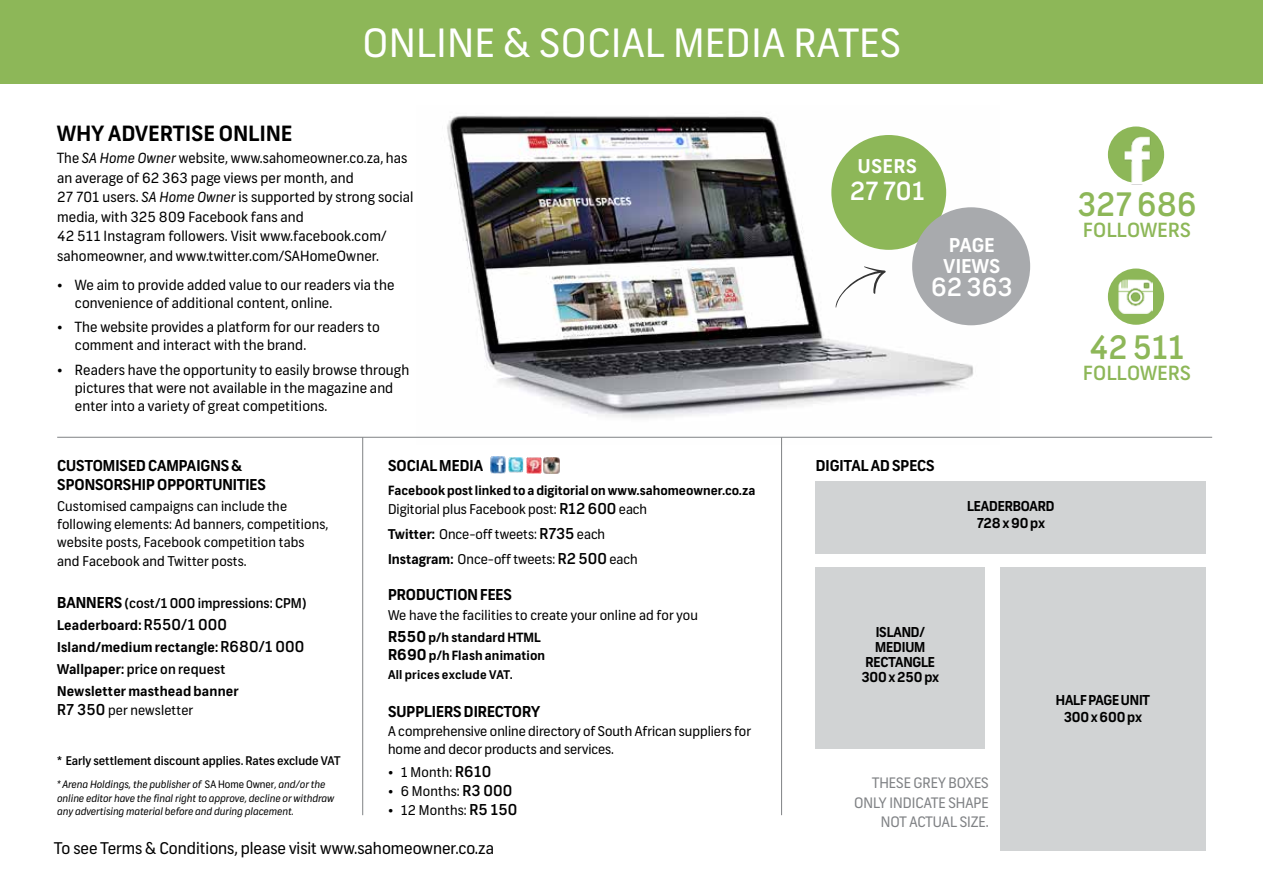
<style>
.page{position:relative;width:1263px;height:893px;background:#fff}
.page>*{position:absolute;margin:0;border:0;box-sizing:border-box;transform-origin:0 0}
.t1{font:39px "Frank";letter-spacing:.02em;color:#fff}
.t2{font:500 32.25px "Frank";color:#8db758;scale:.96 1}
.t3{font:500 25.05px "Frank";color:#fff}
.t4{font:700 21px "Frank";letter-spacing:.02em;color:#000}
.t5{font:500 19.5px "Frank";letter-spacing:.02em;color:#8db758}
.t6{font:700 19.05px/20.4px "Frank";letter-spacing:.02em;color:#fff}
.t7{font:16.2px "Frank";color:#000}
.t8{font:700 15px/18.6px "Frank";color:#000}
.t9{font:14.4px/19.2px "Frank";color:#808285;text-align:right}
.t10{font:14.1px/19.5px "Frank";letter-spacing:.01em;color:#000}
.t11{font:700 13.65px/15.1px "Frank";letter-spacing:-.01em;color:#000;text-align:center}
.t12{font:13.5px/18.1px "Frank";letter-spacing:.01em;color:#000}
.t13{font:700 13.5px/22px "Frank";letter-spacing:.01em;color:#000}
.t14{font:700 12.75px/18px "Frank";color:#000}
.t15{font:500 12px "Frank";color:#000}
.t16{font:700 12px "Frank";letter-spacing:.02em;color:#000}
.t17{font:italic 10.35px/13.5px "Frank";color:#000}
.s1{font-style:italic}
.s2{font-size:15px}
.s3{font-weight:500}
.s4{font-weight:500;font-size:15px}
.s5{font-weight:700}
.s6{font-style:normal}
</style>
<div class="page">
<div style="left:0;top:0;width:1263px;height:83px;background:#8db758"></div>
<img style="left:417px;top:115px;width:582px;height:329px">
<div style="left:831px;top:135px;width:115px;height:115px;background:#8db758;border-radius:50%"></div>
<div style="left:912px;top:207px;width:118px;height:118px;background:#a8aaad;border-radius:50%"></div>
<svg style="left:835px;top:266px;width:51px;height:42px"></svg>
<div style="left:1108px;top:126px;width:56px;height:57px;background:#8db758;border-radius:50%"></div>
<img style="left:1117px;top:128px;width:43px;height:57px">
<div style="left:1108px;top:268px;width:56px;height:57px;background:#8db758;border-radius:50%"></div>
<img style="left:1119px;top:280px;width:34px;height:34px">
<hr style="left:57px;top:437px;width:1155px;height:1px;background:#808285">
<div style="left:815px;top:481px;width:391px;height:73px;background:#d1d3d4"></div>
<div style="left:815px;top:567px;width:170px;height:181px;background:#d1d3d4"></div>
<div style="left:1000px;top:567px;width:206px;height:284px;background:#d1d3d4"></div>
<img style="left:490px;top:457px;width:16px;height:16px">
<img style="left:508px;top:457px;width:16px;height:16px">
<img style="left:526px;top:458px;width:16px;height:15px">
<img style="left:544px;top:457px;width:15px;height:16px">
<hr style="left:362px;top:437px;width:1px;height:378px;background:#808285">
<hr style="left:781px;top:437px;width:1px;height:378px;background:#808285">
<h1 class="t1" style="left:362px;top:20px;width:540px">ONLINE &amp; SOCIAL MEDIA RATES</h1>
<h3 class="t4" style="left:57px;top:120px;width:237px">WHY ADVERTISE ONLINE</h3>
<p class="t10" style="left:57px;top:149px;width:358px">The <span class="s1">SA Home Owner</span> website, www.sahomeowner.co.za, has an average of 62 363 page views per month, and<br>27 701 users. <span class="s1">SA Home Owner</span> is supported by strong social media, with 325 809 Facebook fans and<br>42 511 Instagram followers. Visit www.facebook.com/ sahomeowner, and www.twitter.com/SAHomeOwner.</p>
<p class="t10" style="left:75px;top:276px;width:321px;line-height:18px;text-indent:-18px">• We aim to provide added value to our readers via the convenience of additional content, online.</p>
<p class="t10" style="left:75px;top:318px;width:306px;line-height:18px;text-indent:-18px">• The website provides a platform for our readers to comment and interact with the brand.</p>
<p class="t10" style="left:75px;top:361px;width:336px;line-height:18px;text-indent:-18px">• Readers have the opportunity to easily browse through pictures that were not available in the magazine and enter into a variety of great competitions.</p>
<h3 class="t6" style="left:858px;top:156px;width:60px">USERS</h3>
<h3 class="t3" style="left:850px;top:175px;width:77px">27 701</h3>
<h3 class="t6" style="left:943px;top:236px;width:58px">PAGE<br>VIEWS</h3>
<h3 class="t3" style="left:931px;top:272px;width:83px">62 363</h3>
<h2 class="t2" style="left:1077px;top:185px;width:126px">327 686</h2>
<h3 class="t5" style="left:1083px;top:219px;width:109px">FOLLOWERS</h3>
<h2 class="t2" style="left:1089px;top:328px;width:100px">42 511</h2>
<h3 class="t5" style="left:1083px;top:362px;width:109px">FOLLOWERS</h3>
<p class="t8" style="left:57px;top:457px;width:210px">CUSTOMISED CAMPAIGNS &amp;<br>SPONSORSHIP OPPORTUNITIES</p>
<p class="t12" style="left:57px;top:497px;width:273px">Customised campaigns can include the following elements: Ad banners, competitions, website posts, Facebook competition tabs and Facebook and Twitter posts.</p>
<p class="t13" style="left:57px;top:592px;width:251px"><span class="s2">BANNERS</span> <span class="s3">(cost/1 000 impressions: CPM)<br></span>Leaderboard: <span class="s4">R550/1 000<br></span>Island/medium rectangle: <span class="s4">R680/1 000<br></span>Wallpaper: <span class="s3">price on request<br></span>Newsletter masthead banner</p>
<p class="t12" style="left:57px;top:701px;width:138px"><span class="s4">R7 350</span> per newsletter</p>
<p class="t8" style="left:388px;top:457px;width:96px">SOCIAL MEDIA</p>
<p class="t8" style="left:816px;top:457px;width:120px">DIGITAL AD SPECS</p>
<p class="t14" style="left:388px;top:482px;width:369px">Facebook post linked to a digitorial on www.sahomeowner.co.za</p>
<p class="t12" style="left:388px;top:497px;width:261px;line-height:25px">Digitorial plus Facebook post: <span class="s4">R12 600</span> each<br><span class="s5">Twitter:</span> Once-off tweets: <span class="s4">R735</span> each<br><span class="s5">Instagram:</span> Once-off tweets: <span class="s4">R2 500</span> each</p>
<p class="t8" style="left:388px;top:586px;width:126px">PRODUCTION FEES</p>
<p class="t12" style="left:388px;top:606px;width:311px">We have the facilities to create your online ad for you</p>
<p class="t14" style="left:388px;top:629px;width:159px"><span class="s2">R550</span> p/h standard HTML<br><span class="s2">R690</span> p/h Flash animation</p>
<p class="t16" style="left:388px;top:668px;width:126px">All prices exclude VAT.</p>
<p class="t8" style="left:388px;top:702px;width:154px">SUPPLIERS DIRECTORY</p>
<p class="t12" style="left:388px;top:723px;width:364px">A comprehensive online directory of South African suppliers for home and decor products and services.</p>
<p class="t12" style="left:388px;top:763px;width:105px">• 1 Month: <span class="s4">R610</span></p>
<p class="t12" style="left:388px;top:782px;width:126px">• 6 Months: <span class="s4">R3 000</span></p>
<p class="t12" style="left:388px;top:801px;width:131px">• 12 Months: <span class="s4">R5 150</span></p>
<p class="t11" style="left:967px;top:498px;width:89px;line-height:16.6px">LEADERBOARD<br>728 x 90 px</p>
<p class="t11" style="left:861px;top:624px;width:79px">ISLAND/<br>MEDIUM<br>RECTANGLE<br>300 x 250 px</p>
<p class="t11" style="left:1056px;top:692px;width:96px;line-height:16.6px">HALF PAGE UNIT<br>300 x 600 px</p>
<p class="t15" style="left:57px;top:753px;width:285px">* Early settlement discount applies. Rates exclude VAT</p>
<p class="t17" style="left:57px;top:778px;width:279px">* Arena Holdings, the publisher of <span class="s6">SA Home Owner</span>, and/or the online editor have the final right to approve, decline or withdraw any advertising material before and during placement.</p>
<p class="t9" style="left:854px;top:774px;width:136px">THESE GREY BOXES<br>ONLY INDICATE SHAPE<br>NOT ACTUAL SIZE.</p>
<p class="t7" style="left:54px;top:839px;width:441px">To see Terms &amp; Conditions, please visit www.sahomeowner.co.za</p>
</div>
